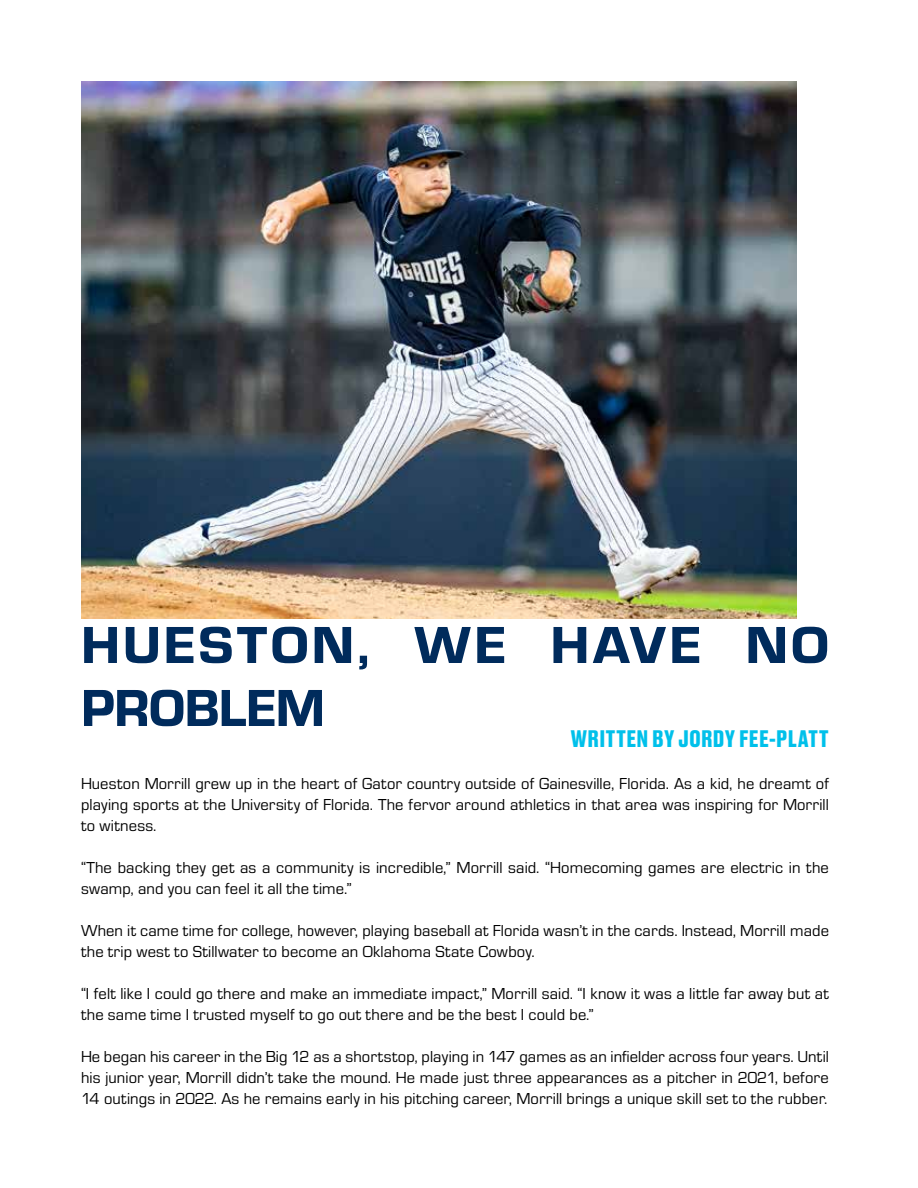
<style>
.page{position:relative;width:918px;height:1188px;background:#fff}
.page>*{position:absolute;margin:0;border:0;box-sizing:border-box;transform-origin:0 0}
.t1{font:700 54px/63px "Micro Square";letter-spacing:.045em;color:#002b5c;scale:1.05 1}
.t2{font:700 22.5px "Druk Text Trial";letter-spacing:.01em;color:#00c0ea}
.t3{font:16.5px/21px "Micro Square";letter-spacing:.01em;color:#000}
</style>
<div class="page">
<img style="left:81px;top:81px;width:715px;height:537px">
<h1 class="t1" style="left:81px;top:614px;width:714px">HUESTON, WE HAVE NO<br>PROBLEM</h1>
<h2 class="t2" style="left:570px;top:730px;width:260px">WRITTEN BY JORDY FEE-PLATT</h2>
<p class="t3" style="left:81px;top:773px;width:749px;text-align:justify">Hueston Morrill grew up in the heart of Gator country outside of Gainesville, Florida. As a kid, he dreamt of playing sports at the University of Florida. The fervor around athletics in that area was inspiring for Morrill to witness.</p>
<p class="t3" style="left:81px;top:857px;width:749px">“The backing they get as a community is incredible,” Morrill said. “Homecoming games are electric in the swamp, and you can feel it all the time.”</p>
<p class="t3" style="left:81px;top:920px;width:749px">When it came time for college, however, playing baseball at Florida wasn’t in the cards. Instead, Morrill made the trip west to Stillwater to become an Oklahoma State Cowboy.</p>
<p class="t3" style="left:81px;top:983px;width:749px">“I felt like I could go there and make an immediate impact,” Morrill said. “I know it was a little far away but at the same time I trusted myself to go out there and be the best I could be.”</p>
<p class="t3" style="left:81px;top:1046px;width:750px;text-align:justify">He began his career in the Big 12 as a shortstop, playing in 147 games as an infielder across four years. Until his junior year, Morrill didn’t take the mound. He made just three appearances as a pitcher in 2021, before 14 outings in 2022. As he remains early in his pitching career, Morrill brings a unique skill set to the rubber.</p>
</div>
